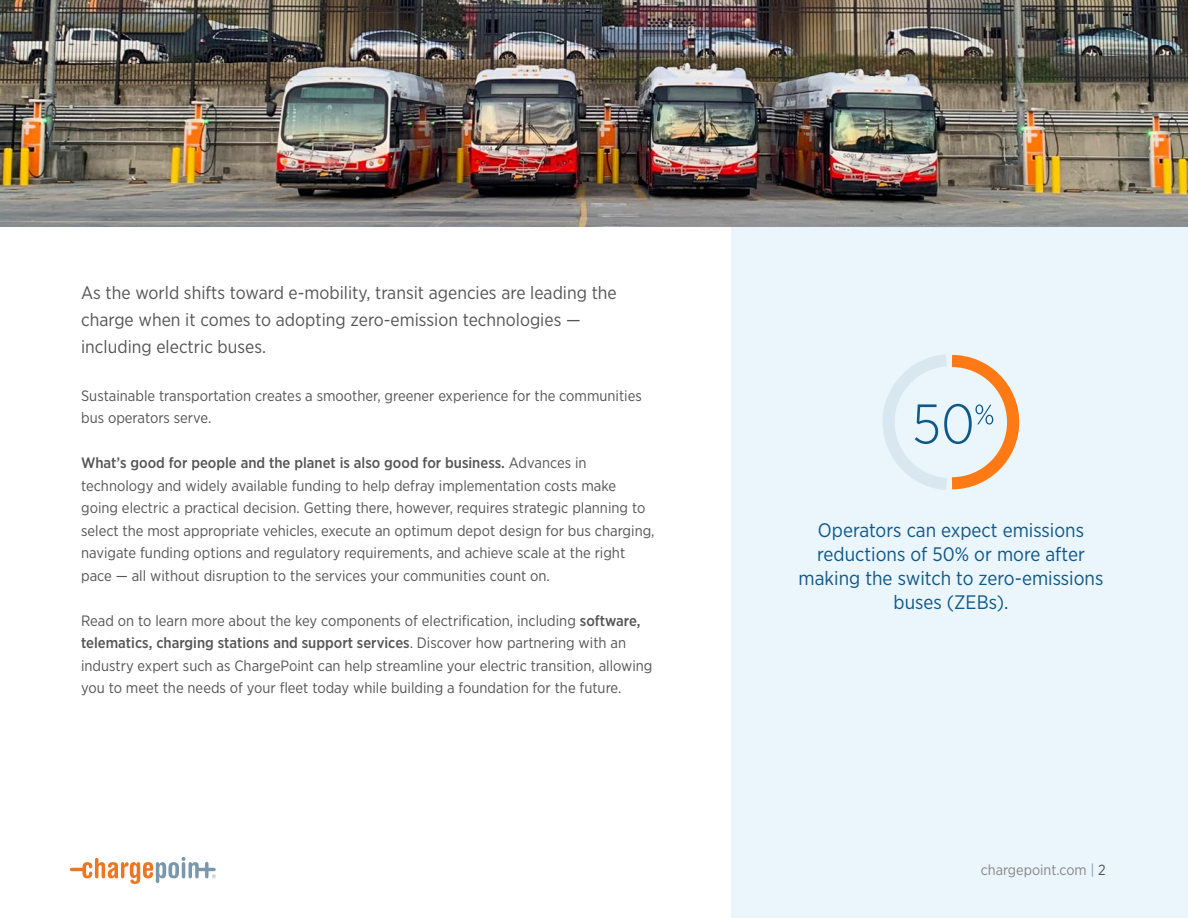
<style>
.page{position:relative;width:1188px;height:918px;background:#fff}
.page>*{position:absolute;margin:0;border:0;box-sizing:border-box;transform-origin:0 0}
.t1{font:19.5px/24px "Gotham Narrow";color:#0f588a;text-align:center}
.t2{font:18px/27px "Gotham Narrow";color:#555}
.t3{font:15px/22.5px "Gotham Narrow";color:#555}
.t4{font:14.7px "Gotham Narrow";color:#888}
.s1{font-weight:500}
.s2{color:#7a9caf}
.s3{color:#555}
</style>
<div class="page">
<div style="left:732px;top:226px;width:456px;height:692px;background:#eaf5fc"></div>
<img style="left:0;top:0;width:1188px;height:227px">
<svg style="left:70px;top:857px;width:146px;height:27px"></svg>
<svg style="left:883px;top:354px;width:137px;height:136px"></svg>
<p class="t2" style="left:81px;top:279px;width:537px">As the world shifts toward e-mobility, transit agencies are leading the charge when it comes to adopting zero-emission technologies — including electric buses.</p>
<p class="t3" style="left:81px;top:384px;width:562px">Sustainable transportation creates a smoother, greener experience for the communities bus operators serve.</p>
<p class="t3" style="left:81px;top:451px;width:575px"><span class="s1">What’s good for people and the planet is also good for business.</span> Advances in technology and widely available funding to help defray implementation costs make going electric a practical decision. Getting there, however, requires strategic planning to select the most appropriate vehicles, execute an optimum depot design for bus charging, navigate funding options and regulatory requirements, and achieve scale at the right pace — all without disruption to the services your communities count on.</p>
<p class="t3" style="left:81px;top:609px;width:573px">Read on to learn more about the key components of electrification, including <span class="s1">software, telematics, charging stations and support services</span>. Discover how partnering with an industry expert such as ChargePoint can help streamline your electric transition, allowing you to meet the needs of your fleet today while building a foundation for the future.</p>
<h1 class="t1" style="left:799px;top:518px;width:306px">Operators can expect emissions reductions of 50% or more after making the switch to zero-emissions buses (ZEBs).</h1>
<p class="t4" style="left:981px;top:861px;width:126px">chargepoint.com <span class="s2">|</span> <span class="s3">2</span></p>
</div>
